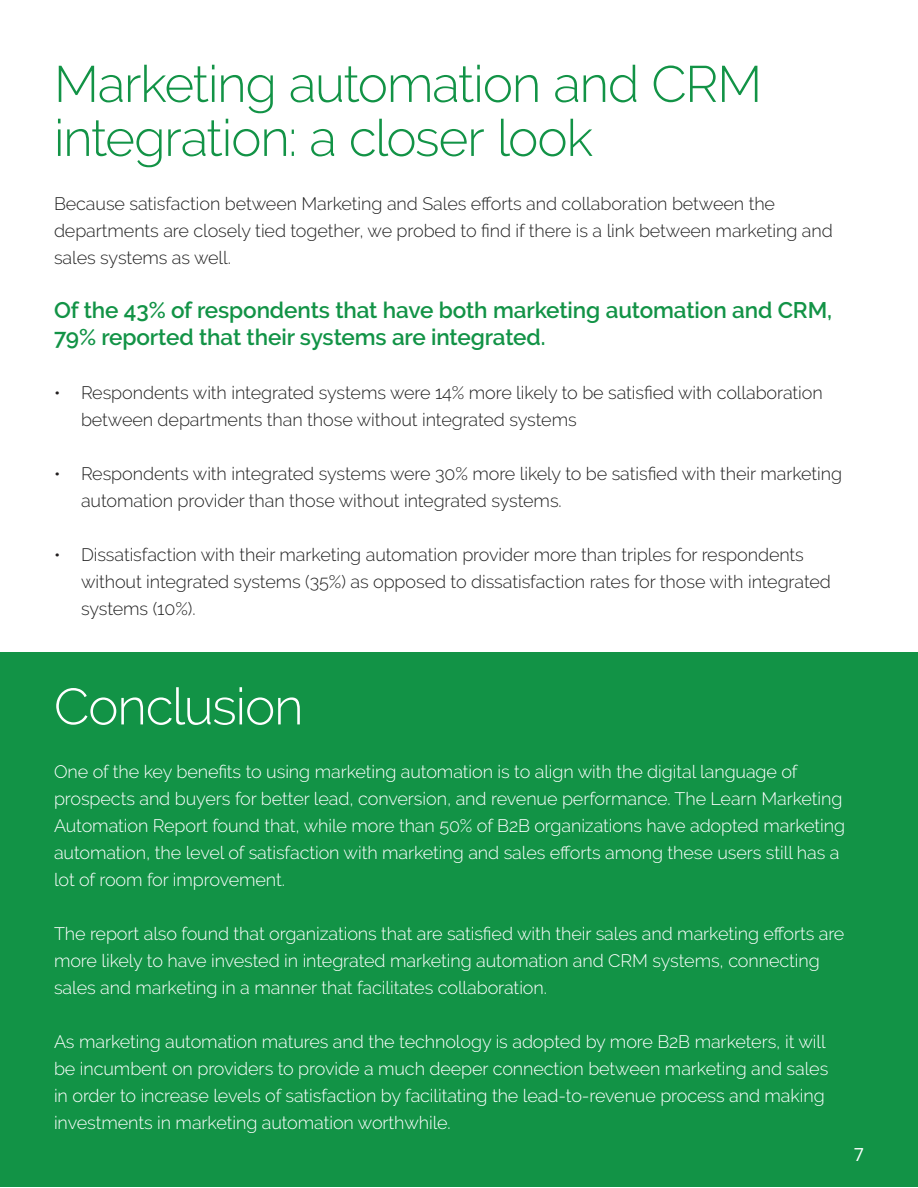
<style>
.page{position:relative;width:918px;height:1188px;background:#fff}
.page>*{position:absolute;margin:0;border:0;box-sizing:border-box;transform-origin:0 0}
.t1{font:300 51px/54px "Raleway";letter-spacing:-.025em;color:#129346}
.t2{font:300 51px "Raleway";letter-spacing:-.02em;color:#fff}
.t3{font:600 22.5px/27px "Raleway";letter-spacing:-.005em;color:#129346}
.t4{font:300 18px/27px "Raleway";letter-spacing:-.005em;color:#fff}
.t5{font:300 18px/27px "Raleway";letter-spacing:-.005em;color:#232323}
.t6{font:18px "Open Sans";color:#fff}
.s1{font-weight:400;color:#231f20}
</style>
<div class="page">
<div style="left:1px;top:652px;width:917px;height:535px;background:#129346"></div>
<p class="t1" style="left:54px;top:57px;width:710px">Marketing automation and CRM integration: a closer look</p>
<p class="t5" style="left:54px;top:190px;width:780px">Because satisfaction between Marketing and Sales efforts and collaboration between the departments are closely tied together, we probed to find if there is a link between marketing and sales systems as well.</p>
<p class="t3" style="left:54px;top:297px;width:780px">Of the 43% of respondents that have both marketing automation and CRM,<br>79% reported that their systems are integrated.</p>
<p class="t5" style="left:81px;top:379px;width:743px;text-indent:-27px"><span class="s1">•</span> Respondents with integrated systems were 14% more likely to be satisfied with collaboration between departments than those without integrated systems</p>
<p class="t5" style="left:81px;top:460px;width:763px;text-indent:-27px"><span class="s1">•</span> Respondents with integrated systems were 30% more likely to be satisfied with their marketing automation provider than those without integrated systems.</p>
<p class="t5" style="left:81px;top:541px;width:751px;text-indent:-27px"><span class="s1">•</span> Dissatisfaction with their marketing automation provider more than triples for respondents without integrated systems (35%) as opposed to dissatisfaction rates for those with integrated systems (10%).</p>
<p class="t2" style="left:54px;top:677px;width:251px">Conclusion</p>
<p class="t4" style="left:54px;top:759px;width:793px">One of the key benefits to using marketing automation is to align with the digital language of prospects and buyers for better lead, conversion, and revenue performance. The Learn Marketing Automation Report found that, while more than 50% of B2B organizations have adopted marketing automation, the level of satisfaction with marketing and sales efforts among these users still has a lot of room for improvement.</p>
<p class="t4" style="left:54px;top:921px;width:792px">The report also found that organizations that are satisfied with their sales and marketing efforts are more likely to have invested in integrated marketing automation and CRM systems, connecting sales and marketing in a manner that facilitates collaboration.</p>
<p class="t4" style="left:54px;top:1029px;width:776px">As marketing automation matures and the technology is adopted by more B2B marketers, it will be incumbent on providers to provide a much deeper connection between marketing and sales in order to increase levels of satisfaction by facilitating the lead-to-revenue process and making investments in marketing automation worthwhile.</p>
<p class="t6" style="left:854px;top:1142px;width:12px">7</p>
</div>
